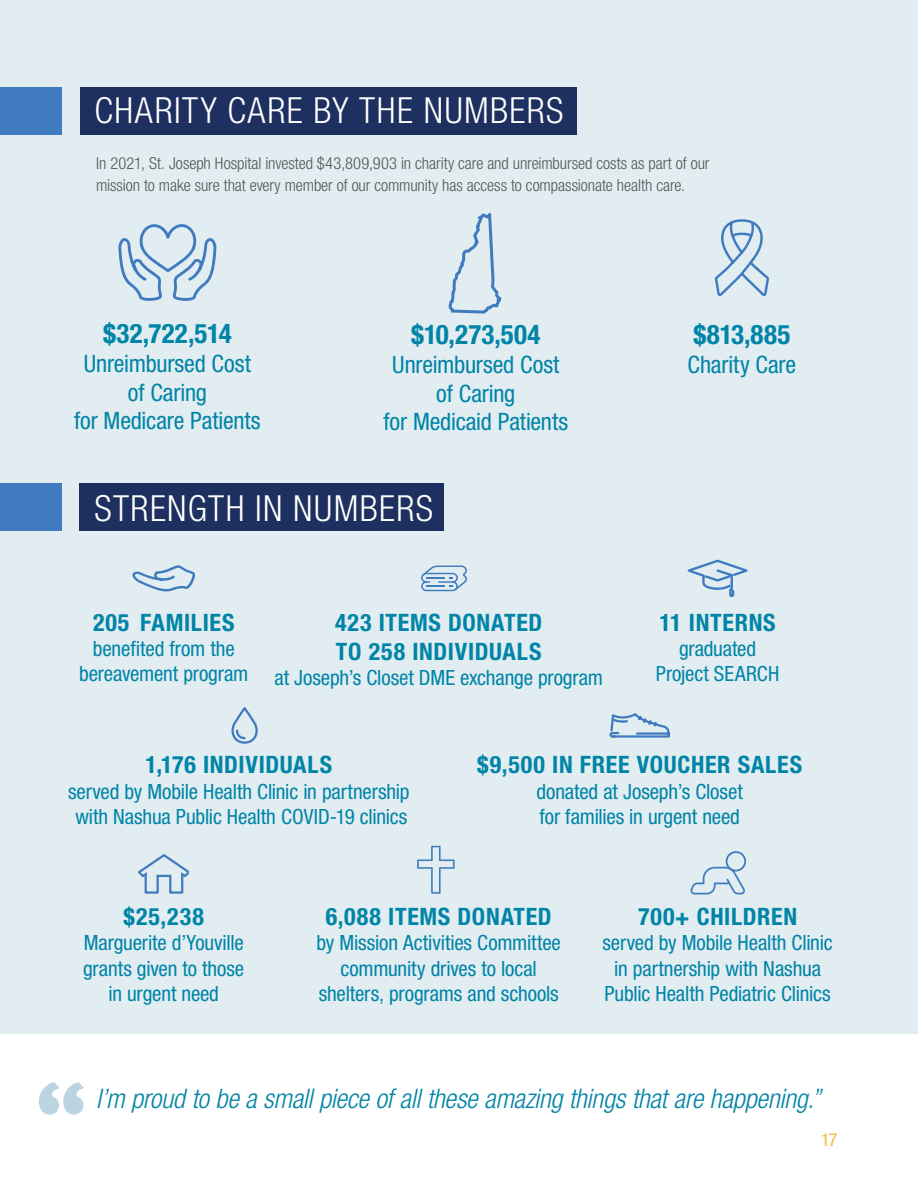
<style>
.page{position:relative;width:918px;height:1188px;background:#fff}
.page>*{position:absolute;margin:0;border:0;box-sizing:border-box;transform-origin:0 0}
.big_headline{font:300 condensed 36px "Helvetica Neue LT Std";letter-spacing:.04em;color:#fff}
.call_outs{font:italic 300 condensed 27px "Helvetica Neue LT Std";letter-spacing:-.01em;color:#0084a7}
.Donor_Amt{font:700 condensed 27px "Helvetica Neue LT Std";letter-spacing:.005em;color:#0084a7}
.Donor_Amt-2{font:700 condensed 24px/28.8px "Helvetica Neue LT Std";letter-spacing:.03em;color:#0084a7}
.Donor_Amt-3{font:condensed 24px/28.8px "Helvetica Neue LT Std";letter-spacing:-.005em;color:#0084a7;text-align:center}
.big_headline-2{font:700 condensed 24px "Helvetica Neue LT Std";color:#0084a7}
.Donor_Amt-4{font:condensed 21px/25.2px "Helvetica Neue LT Std";letter-spacing:-.005em;color:#0084a7;text-align:center}
.big_headline-3{font:condensed 21px/25.2px "Helvetica Neue LT Std";letter-spacing:-.01em;color:#0084a7;text-align:center}
.t1{font:condensed 18px "Helvetica Neue LT Std";color:#fbb735}
.Body_Text{font:300 condensed 16.5px/21.8px "Helvetica Neue LT Std";letter-spacing:-.005em;color:#525759}
</style>
<div class="page">
<div style="left:0;top:0;width:918px;height:1033px;background:#e2edf2"></div>
<div style="left:80px;top:483px;width:364px;height:48px;background:#1d305f"></div>
<div style="left:0;top:483px;width:62px;height:48px;background:#407bbf"></div>
<div style="left:80px;top:87px;width:497px;height:48px;background:#1d305f"></div>
<div style="left:0;top:87px;width:62px;height:48px;background:#407bbf"></div>
<svg style="left:715px;top:219px;width:54px;height:77px"></svg>
<svg style="left:118px;top:224px;width:99px;height:77px"></svg>
<svg style="left:39px;top:1082px;width:45px;height:33px"></svg>
<svg style="left:448px;top:213px;width:54px;height:101px"></svg>
<svg style="left:417px;top:846px;width:38px;height:48px"></svg>
<svg style="left:132px;top:565px;width:63px;height:27px"></svg>
<svg style="left:138px;top:854px;width:52px;height:40px"></svg>
<svg style="left:231px;top:707px;width:27px;height:37px"></svg>
<svg style="left:421px;top:566px;width:46px;height:25px"></svg>
<svg style="left:687px;top:559px;width:61px;height:38px"></svg>
<svg style="left:609px;top:713px;width:61px;height:25px"></svg>
<svg style="left:690px;top:851px;width:56px;height:44px"></svg>
<p class="big_headline" style="left:94px;top:90px;width:471px">CHARITY CARE BY THE NUMBERS</p>
<p class="Body_Text" style="left:96px;top:152px;width:615px">In 2021, St. Joseph Hospital invested $43,809,903 in charity care and unreimbursed costs as part of our mission to make sure that every member of our community has access to compassionate health care.</p>
<p class="Donor_Amt" style="left:103px;top:317px;width:130px">$32,722,514</p>
<p class="Donor_Amt-3" style="left:74px;top:349px;width:188px">Unreimbursed Cost of Caring<br>for Medicare Patients</p>
<p class="Donor_Amt" style="left:411px;top:318px;width:131px">$10,273,504</p>
<p class="Donor_Amt-3" style="left:384px;top:350px;width:186px">Unreimbursed Cost of Caring<br>for Medicaid Patients</p>
<p class="big_headline" style="left:94px;top:487px;width:340px">STRENGTH IN NUMBERS</p>
<p class="Donor_Amt-2" style="left:93px;top:608px;width:143px">205 FAMILIES</p>
<p class="Donor_Amt-4" style="left:79px;top:636px;width:171px">benefited from the bereavement program</p>
<p class="Donor_Amt-2" style="left:335px;top:608px;width:209px">423 ITEMS DONATED<br>TO 258 INDIVIDUALS</p>
<p class="Donor_Amt-4" style="left:274px;top:665px;width:330px">at Joseph’s Closet DME exchange program</p>
<p class="Donor_Amt" style="left:693px;top:318px;width:99px">$813,885</p>
<p class="Donor_Amt-3" style="left:688px;top:350px;width:110px">Charity Care</p>
<p class="Donor_Amt-2" style="left:660px;top:608px;width:118px">11 INTERNS</p>
<p class="Donor_Amt-4" style="left:656px;top:636px;width:125px">graduated<br>Project SEARCH</p>
<p class="Donor_Amt-2" style="left:145px;top:750px;width:188px">1,176 INDIVIDUALS</p>
<p class="Donor_Amt-4" style="left:68px;top:778px;width:343px">served by Mobile Health Clinic in partnership with Nashua Public Health COVID-19 clinics</p>
<p class="Donor_Amt-2" style="left:477px;top:750px;width:326px">$9,500 IN FREE VOUCHER SALES</p>
<p class="Donor_Amt-4" style="left:537px;top:778px;width:208px;text-align:left">donated at Joseph’s Closet for families in urgent need</p>
<p class="big_headline-2" style="left:124px;top:902px;width:82px">$25,238</p>
<p class="big_headline-3" style="left:83px;top:930px;width:163px">Marguerite d’Youville grants given to those in urgent need</p>
<p class="Donor_Amt-2" style="left:326px;top:902px;width:228px">6,088 ITEMS DONATED</p>
<p class="Donor_Amt-4" style="left:317px;top:930px;width:246px">by Mission Activities Committee community drives to local shelters, programs and schools</p>
<p class="Donor_Amt-2" style="left:638px;top:902px;width:161px">700+ CHILDREN</p>
<p class="Donor_Amt-4" style="left:603px;top:930px;width:232px">served by Mobile Health Clinic in partnership with Nashua<br>Public Health Pediatric Clinics</p>
<p class="call_outs" style="left:96px;top:1083px;width:726px">I’m proud to be a small piece of all these amazing things that are happening.”</p>
<p class="t1" style="left:821px;top:1129px;width:18px">17</p>
</div>
